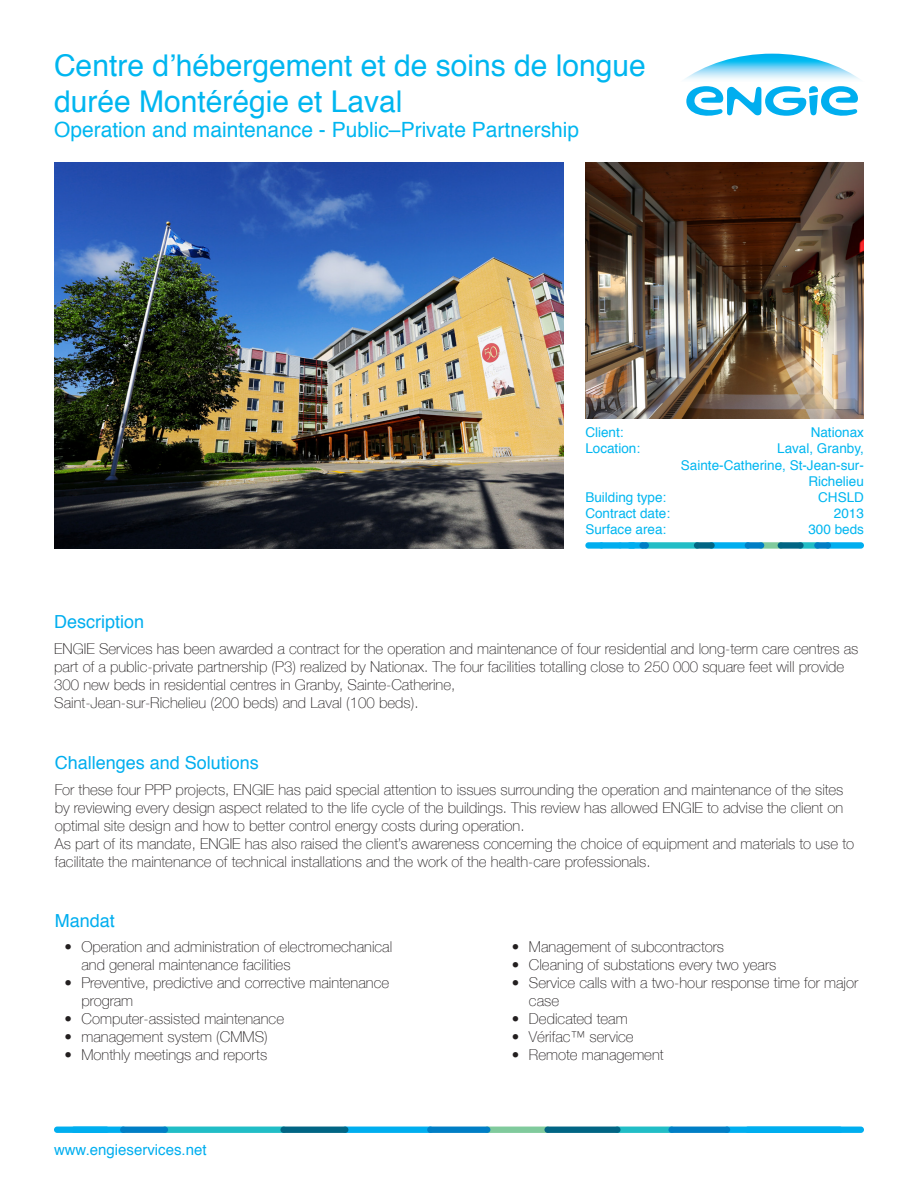
<style>
.page{position:relative;width:918px;height:1188px;background:#fff}
.page>*{position:absolute;margin:0;border:0;box-sizing:border-box;transform-origin:0 0}
.t1{font:30px/36px "Helvetica";color:#00b6f0}
.t2{font:21px "Helvetica";color:#00b6f0}
.t3{font:18px "Helvetica";color:#00aeef}
.BODY-TEXT{font:100 15px/18px "Helvetica Neue";color:#231f20}
.t4{font:15px "Helvetica";color:#00aeef}
.t5{font:13.5px/16.2px "Helvetica";color:#00b6f0;text-align:right}
</style>
<div class="page">
<img style="left:585px;top:162px;width:279px;height:256px">
<img style="left:54px;top:162px;width:510px;height:387px">
<div style="left:627px;top:542px;width:19px;height:7px;background:#00aeef;border-radius:3px"></div>
<div style="left:643px;top:542px;width:57px;height:7px;background:#21bdc6;border-radius:3px"></div>
<div style="left:825px;top:542px;width:39px;height:7px;background:#00aeef;border-radius:3px"></div>
<div style="left:797px;top:542px;width:24px;height:7px;background:#21bdc6;border-radius:3px"></div>
<div style="left:758px;top:542px;width:26px;height:7px;background:#80ca9c;border-radius:3px"></div>
<div style="left:708px;top:542px;width:43px;height:7px;background:#00aeef;border-radius:3px"></div>
<div style="left:745px;top:542px;width:19px;height:7px;background:#007ec5;border-radius:3px"></div>
<div style="left:694px;top:542px;width:21px;height:7px;background:#016584;border-radius:3px"></div>
<div style="left:814px;top:542px;width:17px;height:7px;background:#007ec5;border-radius:3px"></div>
<div style="left:778px;top:542px;width:26px;height:7px;background:#016584;border-radius:3px"></div>
<div style="left:639px;top:542px;width:10px;height:7px;background:#007ec5;border-radius:3px"></div>
<div style="left:617px;top:542px;width:19px;height:7px;background:#00aeef;border-radius:3px"></div>
<div style="left:585px;top:542px;width:19px;height:7px;background:#00aeef;border-radius:3px"></div>
<svg style="left:598px;top:542px;width:25px;height:7px"></svg>
<div style="left:724px;top:1127px;width:119px;height:6px;background:#00aeef;border-radius:3px"></div>
<div style="left:614px;top:1127px;width:61px;height:6px;background:#21bdc6;border-radius:3px"></div>
<div style="left:484px;top:1127px;width:67px;height:6px;background:#80ca9c;border-radius:3px"></div>
<div style="left:544px;top:1127px;width:77px;height:6px;background:#016584;border-radius:3px"></div>
<div style="left:342px;top:1127px;width:92px;height:6px;background:#00aeef;border-radius:3px"></div>
<div style="left:162px;top:1127px;width:125px;height:6px;background:#21bdc6;border-radius:3px"></div>
<div style="left:71px;top:1127px;width:55px;height:6px;background:#00aeef;border-radius:3px"></div>
<div style="left:427px;top:1127px;width:63px;height:6px;background:#007ec5;border-radius:3px"></div>
<div style="left:280px;top:1127px;width:68px;height:6px;background:#016584;border-radius:3px"></div>
<div style="left:120px;top:1127px;width:48px;height:6px;background:#007ec5;border-radius:3px"></div>
<div style="left:668px;top:1127px;width:62px;height:6px;background:#007ec5;border-radius:3px"></div>
<div style="left:54px;top:1127px;width:56px;height:6px;background:#00aeef;border-radius:3px"></div>
<div style="left:745px;top:1127px;width:119px;height:6px;background:#00aeef;border-radius:3px"></div>
<img style="left:684px;top:54px;width:176px;height:26px">
<svg style="left:686px;top:86px;width:172px;height:30px"></svg>
<p class="t1" style="left:54px;top:49px;width:593px">Centre d’hébergement et de soins de longue durée Montérégie et Laval</p>
<p class="t2" style="left:54px;top:114px;width:527px">Operation and maintenance - Public–Private Partnership</p>
<p class="t5" style="left:585px;top:425px;width:40px">Client:</p>
<p class="t5" style="left:585px;top:441px;width:56px">Location:</p>
<p class="t5" style="left:585px;top:490px;width:83px">Building type:</p>
<p class="t5" style="left:585px;top:506px;width:86px">Contract date:</p>
<p class="t5" style="left:585px;top:522px;width:83px">Surface area:</p>
<p class="t5" style="left:811px;top:425px;width:55px">Nationax</p>
<p class="t5" style="left:777px;top:441px;width:88px">Laval, Granby,</p>
<p class="t5" style="left:681px;top:457px;width:185px">Sainte-Catherine, St-Jean-sur-<br>Richelieu</p>
<p class="t5" style="left:818px;top:490px;width:47px">CHSLD</p>
<p class="t5" style="left:834px;top:506px;width:32px">2013</p>
<p class="t5" style="left:808px;top:522px;width:57px">300 beds</p>
<p class="t3" style="left:54px;top:608px;width:92px">Description</p>
<p class="BODY-TEXT" style="left:54px;top:639px;width:806px">ENGIE Services has been awarded a contract for the operation and maintenance of four residential and long-term care centres as part of a public-private partnership (P3) realized by Nationax. The four facilities totalling close to 250 000 square feet will provide<br>300 new beds in residential centres in Granby, Sainte-Catherine,</p>
<p class="BODY-TEXT" style="left:54px;top:693px;width:366px">Saint-Jean-sur-Richelieu (200 beds) and Laval (100 beds).</p>
<p class="t3" style="left:55px;top:748px;width:206px">Challenges and Solutions</p>
<p class="BODY-TEXT" style="left:55px;top:780px;width:790px;text-align:justify">For these four PPP projects, ENGIE has paid special attention to issues surrounding the operation and maintenance of the sites by reviewing every design aspect related to the life cycle of the buildings. This review has allowed ENGIE to advise the client on optimal site design and how to better control energy costs during operation.</p>
<p class="BODY-TEXT" style="left:55px;top:834px;width:801px">As part of its mandate, ENGIE has also raised the client’s awareness concerning the choice of equipment and materials to use to facilitate the maintenance of technical installations and the work of the health-care professionals.</p>
<p class="t3" style="left:55px;top:907px;width:62px">Mandat</p>
<p class="BODY-TEXT" style="left:81px;top:937px;width:312px;text-indent:-17px">• Operation and administration of electromechanical and general maintenance facilities</p>
<p class="BODY-TEXT" style="left:81px;top:973px;width:309px;text-indent:-17px">• Preventive, predictive and corrective maintenance program</p>
<p class="BODY-TEXT" style="left:64px;top:1009px;width:221px">• Computer-assisted maintenance</p>
<p class="BODY-TEXT" style="left:64px;top:1027px;width:205px">• management system (CMMS)</p>
<p class="BODY-TEXT" style="left:64px;top:1045px;width:204px">• Monthly meetings and reports</p>
<p class="t4" style="left:54px;top:1138px;width:154px">www.engieservices.net</p>
<p class="BODY-TEXT" style="left:512px;top:937px;width:214px">• Management of subcontractors</p>
<p class="BODY-TEXT" style="left:512px;top:955px;width:266px">• Cleaning of substations every two years</p>
<p class="BODY-TEXT" style="left:529px;top:973px;width:331px;text-indent:-17px">• Service calls with a two-hour response time for major case</p>
<p class="BODY-TEXT" style="left:512px;top:1009px;width:117px">• Dedicated team</p>
<p class="BODY-TEXT" style="left:512px;top:1027px;width:123px">• Vérifac™ service</p>
<p class="BODY-TEXT" style="left:512px;top:1045px;width:153px">• Remote management</p>
</div>
